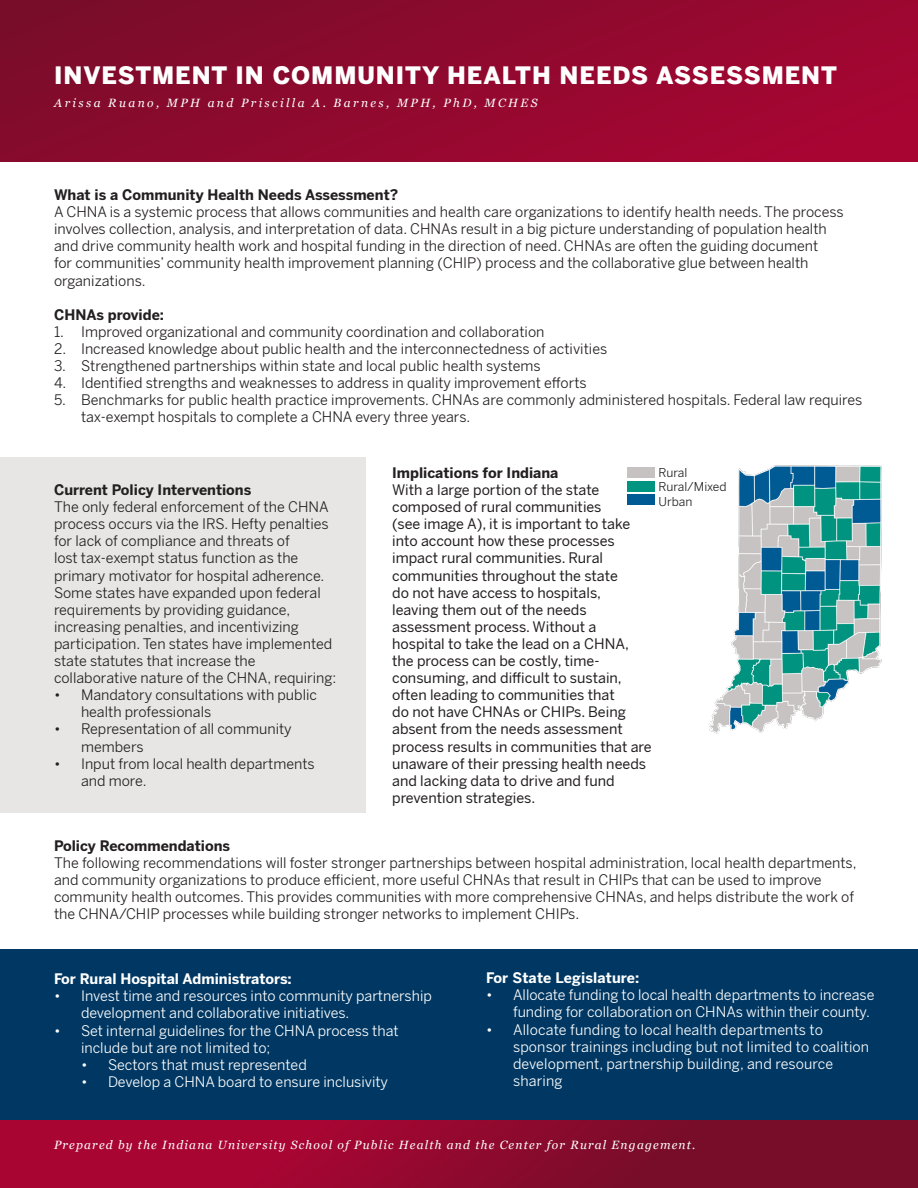
<style>
.page{position:relative;width:918px;height:1188px;background:#fff}
.page>*{position:absolute;margin:0;border:0;box-sizing:border-box;transform-origin:0 0}
.Cover_title{font:900 24px "Benton Sans";letter-spacing:.04em;color:#fff}
.t1{font:14.25px/17.1px "Benton Sans";color:#231f20}
.t2{font:14.25px/17.1px "Benton Sans";color:#231f20}
.t3{font:14.25px/17.1px "Benton Sans";color:#fff}
.t4{font:700 14.25px "Benton Sans";color:#231f20}
.t5{font:700 14.25px "Benton Sans";color:#fff}
.t6{font:italic 12px "Georgia Pro";letter-spacing:.1em;color:#fff}
.Cover_title-2{font:italic 12px "Georgia";letter-spacing:.2em;color:#fff}
.t7{font:12px "Benton Sans";color:#231f20}
</style>
<div class="page">
<div style="left:0;top:0;width:918px;height:162px;background:linear-gradient(to right,#7e0c2a,#a50632)"></div>
<div style="left:0;top:457px;width:365px;height:356px;background:#e8e6e5"></div>
<div style="left:0;top:949px;width:918px;height:185px;background:#003863"></div>
<img style="left:635px;top:465px;width:247px;height:269px">
<div style="left:628px;top:468px;width:27px;height:10px;background:#c6c2c1"></div>
<div style="left:628px;top:481px;width:27px;height:11px;background:#009481"></div>
<div style="left:628px;top:495px;width:27px;height:10px;background:#005a93"></div>
<div style="left:0;top:1120px;width:918px;height:68px;background:linear-gradient(to right,#b40335,#6e0e27)"></div>
<p class="Cover_title" style="left:54px;top:60px;width:784px">INVESTMENT IN COMMUNITY HEALTH NEEDS ASSESSMENT</p>
<p class="Cover_title-2" style="left:54px;top:95px;width:485px">Arissa Ruano, MPH and Priscilla A. Barnes, MPH, PhD, MCHES</p>
<p class="t4" style="left:54px;top:186px;width:346px">What is a Community Health Needs Assessment?</p>
<p class="t1" style="left:54px;top:203px;width:791px">A CHNA is a systemic process that allows communities and health care organizations to identify health needs. The process involves collection, analysis, and interpretation of data. CHNAs result in a big picture understanding of population health and drive community health work and hospital funding in the direction of need. CHNAs are often the guiding document<br>for communities’ community health improvement planning (CHIP) process and the collaborative glue between health organizations.</p>
<p class="t4" style="left:54px;top:306px;width:112px">CHNAs provide:</p>
<p class="t1" style="left:54px;top:323px;width:492px">1. Improved organizational and community coordination and collaboration</p>
<p class="t1" style="left:54px;top:340px;width:555px">2. Increased knowledge about public health and the interconnectedness of activities</p>
<p class="t1" style="left:54px;top:357px;width:488px">3. Strengthened partnerships within state and local public health systems</p>
<p class="t1" style="left:54px;top:374px;width:534px">4. Identified strengths and weaknesses to address in quality improvement efforts</p>
<p class="t1" style="left:81px;top:392px;width:783px;text-indent:-27px">5. Benchmarks for public health practice improvements. CHNAs are commonly administered hospitals. Federal law requires tax-exempt hospitals to complete a CHNA every three years.</p>
<p class="t4" style="left:54px;top:481px;width:199px">Current Policy Interventions</p>
<p class="t1" style="left:54px;top:498px;width:284px">The only federal enforcement of the CHNA process occurs via the IRS. Hefty penalties for lack of compliance and threats of<br>lost tax-exempt status function as the primary motivator for hospital adherence.<br>Some states have expanded upon federal requirements by providing guidance, increasing penalties, and incentivizing participation. Ten states have implemented state statutes that increase the collaborative nature of the CHNA, requiring:</p>
<p class="t1" style="left:81px;top:687px;width:238px;text-indent:-27px">• Mandatory consultations with public health professionals</p>
<p class="t1" style="left:81px;top:721px;width:212px;text-indent:-27px">• Representation of all community members</p>
<p class="t1" style="left:81px;top:755px;width:235px;text-indent:-27px">• Input from local health departments and more.</p>
<p class="t4" style="left:392px;top:464px;width:168px">Implications for Indiana</p>
<p class="t2" style="left:392px;top:481px;width:261px">With a large portion of the state composed of rural communities<br>(see image A), it is important to take into account how these processes impact rural communities. Rural communities throughout the state<br>do not have access to hospitals,<br>leaving them out of the needs assessment process. Without a hospital to take the lead on a CHNA, the process can be costly, time&shy;consuming, and difficult to sustain, often leading to communities that<br>do not have CHNAs or CHIPs. Being absent from the needs assessment process results in communities that are unaware of their pressing health needs and lacking data to drive and fund prevention strategies.</p>
<p class="t7" style="left:659px;top:466px;width:30px">Rural</p>
<p class="t7" style="left:659px;top:480px;width:70px">Rural/Mixed</p>
<p class="t7" style="left:659px;top:494px;width:35px">Urban</p>
<p class="t4" style="left:54px;top:837px;width:178px">Policy Recommendations</p>
<p class="t1" style="left:54px;top:854px;width:804px">The following recommendations will foster stronger partnerships between hospital administration, local health departments, and community organizations to produce efficient, more useful CHNAs that result in CHIPs that can be used to improve community health outcomes. This provides communities with more comprehensive CHNAs, and helps distribute the work of the CHNA/CHIP processes while building stronger networks to implement CHIPs.</p>
<p class="t5" style="left:54px;top:970px;width:239px">For Rural Hospital Administrators:</p>
<p class="t3" style="left:81px;top:988px;width:353px;text-indent:-27px">• Invest time and resources into community partnership development and collaborative initiatives.</p>
<p class="t3" style="left:81px;top:1022px;width:319px;text-indent:-27px">• Set internal guidelines for the CHNA process that include but are not limited to;</p>
<p class="t3" style="left:81px;top:1056px;width:227px">• Sectors that must represented</p>
<p class="t3" style="left:81px;top:1073px;width:309px">• Develop a CHNA board to ensure inclusivity</p>
<p class="t5" style="left:486px;top:969px;width:155px">For State Legislature:</p>
<p class="t3" style="left:513px;top:987px;width:363px;text-indent:-27px">• Allocate funding to local health departments to increase funding for collaboration on CHNAs within their county.</p>
<p class="t3" style="left:513px;top:1021px;width:358px;text-indent:-27px">• Allocate funding to local health departments to sponsor trainings including but not limited to coalition development, partnership building, and resource sharing</p>
<p class="t6" style="left:54px;top:1138px;width:643px">Prepared by the Indiana University School of Public Health and the Center for Rural Engagement.</p>
</div>
